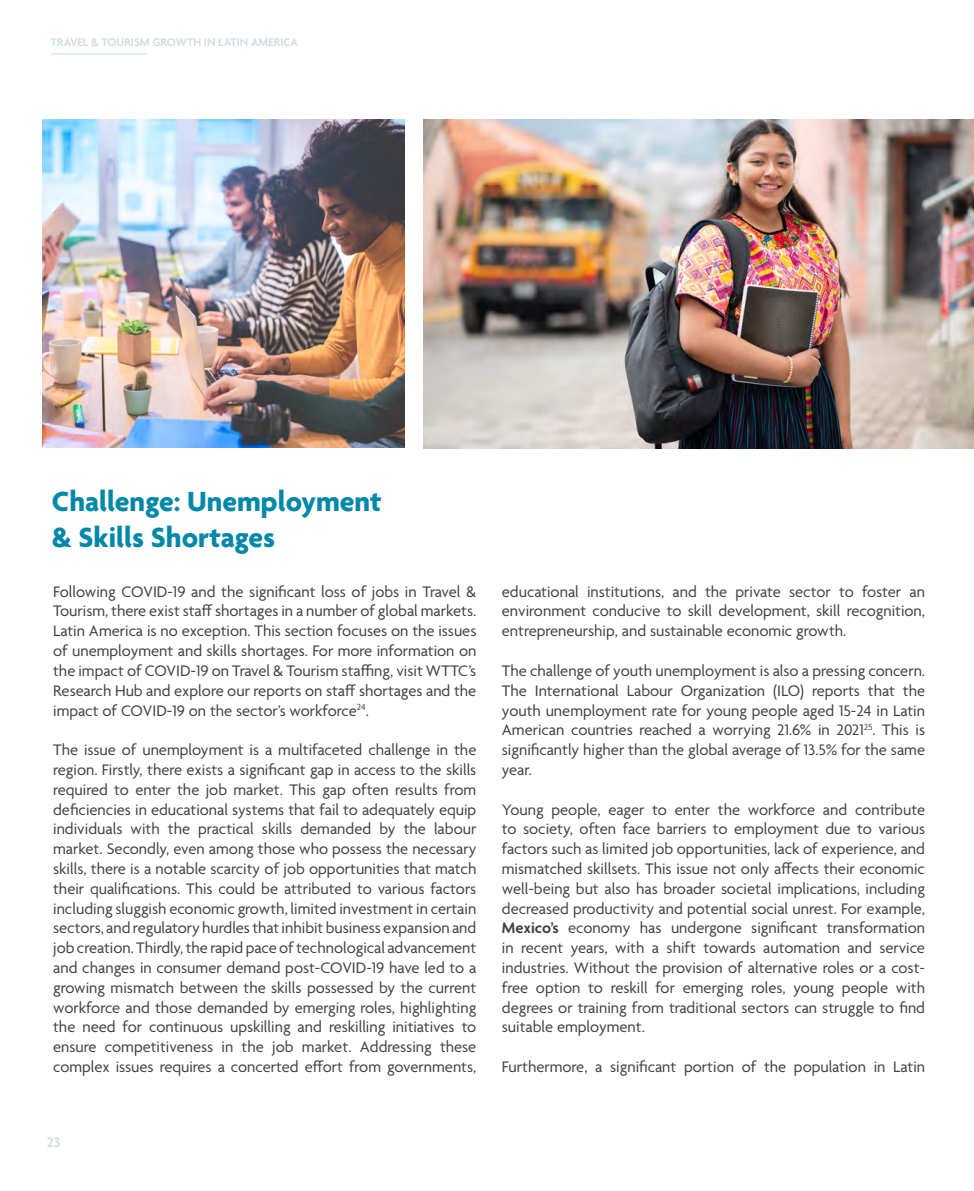
<style>
.page{position:relative;width:974px;height:1191px;background:#fff}
.page>*{position:absolute;margin:0;border:0;box-sizing:border-box;transform-origin:0 0}
.t1{font:700 30px/36px "Agenda";color:#0088a8}
.t2{font:16.5px/19.8px "Agenda";color:#424142;text-align:justify}
.t3{font:600 15px "Agenda";color:#d0dce6}
.t4{font:600 12px "Agenda";color:#d0dce6}
.s1{font-weight:600}
</style>
<div class="page">
<hr style="left:51px;top:53px;width:96px;height:1px;background:#d0dce6">
<img style="left:424px;top:120px;width:550px;height:328px">
<img style="left:43px;top:120px;width:361px;height:328px">
<p class="t4" style="left:51px;top:36px;width:249px">TRAVEL &amp; TOURISM GROWTH IN LATIN AMERICA</p>
<h1 class="t1" style="left:52px;top:485px;width:331px">Challenge: Unemployment &amp; Skills Shortages</h1>
<p class="t2" style="left:53px;top:582px;width:425px">Following COVID-19 and the significant loss of jobs in Travel &amp; Tourism, there exist staff shortages in a number of global markets.<br>Latin America is no exception. This section focuses on the issues of unemployment and skills shortages. For more information on the impact of COVID-19 on Travel &amp; Tourism staffing, visit WTTC’s Research Hub and explore our reports on staff shortages and the impact of COVID-19 on the sector’s workforce<sup>24</sup>.</p>
<p class="t2" style="left:53px;top:741px;width:425px">The issue of unemployment is a multifaceted challenge in the region. Firstly, there exists a significant gap in access to the skills required to enter the job market. This gap often results from deficiencies in educational systems that fail to adequately equip individuals with the practical skills demanded by the labour market. Secondly, even among those who possess the necessary skills, there is a notable scarcity of job opportunities that match their qualifications. This could be attributed to various factors including sluggish economic growth, limited investment in certain sectors, and regulatory hurdles that inhibit business expansion and job creation. Thirdly, the rapid pace of technological advancement and changes in consumer demand post-COVID-19 have led to a growing mismatch between the skills possessed by the current workforce and those demanded by emerging roles, highlighting the need for continuous upskilling and reskilling initiatives to ensure competitiveness in the job market. Addressing these complex issues requires a concerted effort from governments,</p>
<p class="t3" style="left:47px;top:1133px;width:15px">23</p>
<p class="t2" style="left:502px;top:582px;width:425px">educational institutions, and the private sector to foster an environment conducive to skill development, skill recognition, entrepreneurship, and sustainable economic growth.</p>
<p class="t2" style="left:502px;top:661px;width:425px">The challenge of youth unemployment is also a pressing concern.<br>The International Labour Organization (ILO) reports that the youth unemployment rate for young people aged 15-24 in Latin American countries reached a worrying 21.6% in 2021<sup>25</sup>. This is significantly higher than the global average of 13.5% for the same year.</p>
<p class="t2" style="left:502px;top:800px;width:425px">Young people, eager to enter the workforce and contribute to society, often face barriers to employment due to various factors such as limited job opportunities, lack of experience, and mismatched skillsets. This issue not only affects their economic well-being but also has broader societal implications, including decreased productivity and potential social unrest. For example, <span class="s1">Mexico’s</span> economy has undergone significant transformation in recent years, with a shift towards automation and service industries. Without the provision of alternative roles or a cost&shy;free option to reskill for emerging roles, young people with degrees or training from traditional sectors can struggle to find suitable employment.</p>
<p class="t2" style="left:502px;top:1057px;width:425px">Furthermore, a significant portion of the population in Latin</p>
</div>
